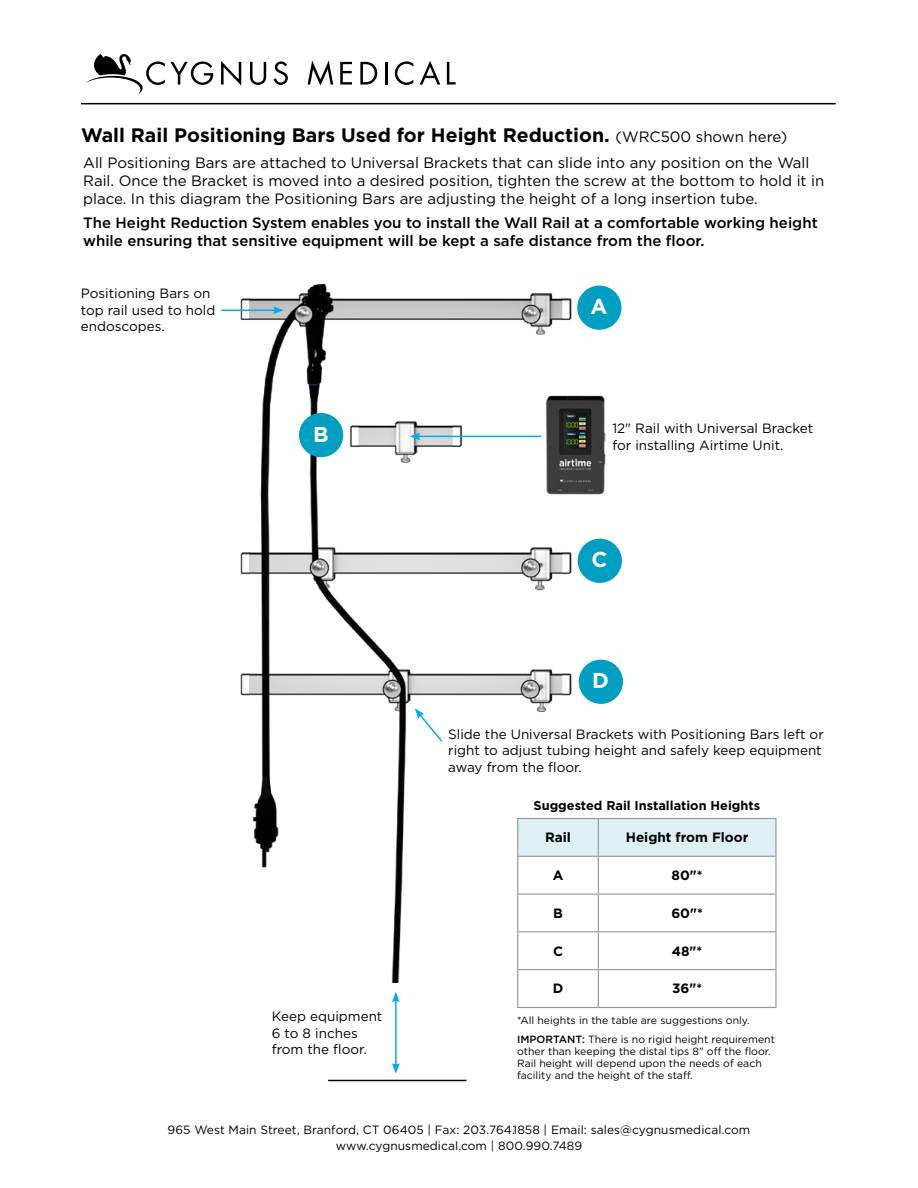
<style>
.page{position:relative;width:918px;height:1188px;background:#fff}
.page>*{position:absolute;margin:0;border:0;box-sizing:border-box;transform-origin:0 0}
.t1{font:700 21.45px "Gotham";color:#fff}
.t2{font:700 19.5px "Gotham";color:#000}
.t3{font:15px/18px "Gotham";color:#000}
.t4{font:500 15px/18px "Gotham";color:#000}
.t5{font:13.5px/16.5px "Gotham";color:#000}
.t6{font:700 13.5px "Gotham";color:#000}
.t7{font:700 12.75px "Gotham";color:#000}
.t8{font:12px/16.5px "Gotham";letter-spacing:.005em;color:#000;text-align:center}
.t9{font:10.5px/12px "Gotham";color:#000}
.s1{font-weight:400;font-size:15px}
.s2{font-weight:500}
</style>
<div class="page">
<img style="left:239px;top:283px;width:368px;height:700px">
<hr style="left:395px;top:1000px;width:2px;height:66px;background:#00aeef">
<svg style="left:392px;top:992px;width:8px;height:10px"></svg>
<svg style="left:392px;top:1063px;width:8px;height:11px"></svg>
<hr style="left:418px;top:436px;width:123px;height:1px;background:#00aeef">
<svg style="left:410px;top:433px;width:10px;height:7px"></svg>
<svg style="left:415px;top:708px;width:29px;height:35px"></svg>
<hr style="left:221px;top:310px;width:55px;height:1px;background:#00aeef">
<svg style="left:273px;top:306px;width:11px;height:8px"></svg>
<hr style="left:328px;top:1080px;width:138px;height:1px;background:#000">
<svg style="left:221px;top:61px;width:20px;height:24px"></svg>
<svg style="left:250px;top:62px;width:16px;height:23px"></svg>
<svg style="left:274px;top:61px;width:14px;height:24px"></svg>
<svg style="left:308px;top:61px;width:25px;height:24px"></svg>
<svg style="left:340px;top:62px;width:12px;height:23px"></svg>
<svg style="left:360px;top:62px;width:17px;height:23px"></svg>
<hr style="left:385px;top:62px;width:2px;height:23px;background:#000">
<svg style="left:395px;top:61px;width:18px;height:24px"></svg>
<svg style="left:420px;top:61px;width:20px;height:24px"></svg>
<svg style="left:447px;top:62px;width:9px;height:23px"></svg>
<svg style="left:86px;top:54px;width:127px;height:40px"></svg>
<hr style="left:81px;top:103px;width:755px;height:1px;background:#000">
<div style="left:577px;top:286px;width:45px;height:44px;background:#009fc2;border-radius:50%"></div>
<div style="left:299px;top:413px;width:44px;height:44px;background:#009fc2;border-radius:50%"></div>
<div style="left:578px;top:539px;width:44px;height:44px;background:#009fc2;border-radius:50%"></div>
<div style="left:579px;top:660px;width:44px;height:44px;background:#009fc2;border-radius:50%"></div>
<svg style="left:518px;top:819px;width:257px;height:188px"></svg>
<hr style="left:517px;top:818px;width:81px;height:1px;background:#939598">
<hr style="left:517px;top:819px;width:1px;height:37px;background:#939598">
<hr style="left:598px;top:818px;width:179px;height:1px;background:#939598">
<hr style="left:598px;top:819px;width:1px;height:37px;background:#939598">
<hr style="left:775px;top:819px;width:2px;height:37px;background:#939598">
<hr style="left:517px;top:856px;width:81px;height:1px;background:#939598">
<hr style="left:517px;top:857px;width:1px;height:37px;background:#939598">
<hr style="left:598px;top:856px;width:179px;height:1px;background:#939598">
<hr style="left:598px;top:857px;width:1px;height:37px;background:#939598">
<hr style="left:775px;top:857px;width:2px;height:37px;background:#939598">
<hr style="left:517px;top:894px;width:81px;height:1px;background:#939598">
<hr style="left:517px;top:895px;width:1px;height:36px;background:#939598">
<hr style="left:598px;top:894px;width:179px;height:1px;background:#939598">
<hr style="left:598px;top:895px;width:1px;height:36px;background:#939598">
<hr style="left:775px;top:895px;width:2px;height:36px;background:#939598">
<hr style="left:517px;top:931px;width:81px;height:1px;background:#939598">
<hr style="left:517px;top:932px;width:1px;height:37px;background:#939598">
<hr style="left:598px;top:931px;width:179px;height:1px;background:#939598">
<hr style="left:598px;top:932px;width:1px;height:37px;background:#939598">
<hr style="left:775px;top:932px;width:2px;height:37px;background:#939598">
<hr style="left:517px;top:969px;width:81px;height:1px;background:#939598">
<hr style="left:517px;top:970px;width:1px;height:37px;background:#939598">
<hr style="left:598px;top:969px;width:179px;height:1px;background:#939598">
<hr style="left:598px;top:970px;width:1px;height:37px;background:#939598">
<hr style="left:775px;top:970px;width:2px;height:37px;background:#939598">
<hr style="left:517px;top:1007px;width:81px;height:1px;background:#939598">
<hr style="left:598px;top:1007px;width:179px;height:1px;background:#939598">
<h2 class="t2" style="left:81px;top:122px;width:708px">Wall Rail Positioning Bars Used for Height Reduction. <span class="s1">(WRC500 shown here)</span></h2>
<p class="t3" style="left:83px;top:153px;width:743px">All Positioning Bars are attached to Universal Brackets that can slide into any position on the Wall<br>Rail. Once the Bracket is moved into a desired position, tighten the screw at the bottom to hold it in place. In this diagram the Positioning Bars are adjusting the height of a long insertion tube.</p>
<p class="t4" style="left:83px;top:214px;width:736px">The Height Reduction System enables you to install the Wall Rail at a comfortable working height while ensuring that sensitive equipment will be kept a safe distance from the floor.</p>
<p class="t5" style="left:81px;top:285px;width:136px">Positioning Bars on top rail used to hold endoscopes.</p>
<h1 class="t1" style="left:313px;top:420px;width:17px">B</h1>
<p class="t5" style="left:272px;top:1008px;width:112px">Keep equipment<br>6 to 8 inches from the floor.</p>
<h1 class="t1" style="left:591px;top:292px;width:18px">A</h1>
<p class="t5" style="left:612px;top:420px;width:203px">12" Rail with Universal Bracket for installing Airtime Unit.</p>
<h1 class="t1" style="left:592px;top:545px;width:17px">C</h1>
<h1 class="t1" style="left:592px;top:666px;width:18px">D</h1>
<p class="t5" style="left:448px;top:725px;width:377px">Slide the Universal Brackets with Positioning Bars left or right to adjust tubing height and safely keep equipment away from the floor.</p>
<p class="t7" style="left:534px;top:797px;width:228px">Suggested Rail Installation Heights</p>
<p class="t6" style="left:545px;top:828px;width:27px">Rail</p>
<p class="t6" style="left:626px;top:828px;width:124px">Height from Floor</p>
<p class="t6" style="left:553px;top:866px;width:12px">A</p>
<p class="t6" style="left:672px;top:866px;width:33px">80"*</p>
<p class="t6" style="left:553px;top:904px;width:11px">B</p>
<p class="t6" style="left:671px;top:904px;width:33px">60"*</p>
<p class="t6" style="left:553px;top:942px;width:11px">C</p>
<p class="t6" style="left:672px;top:942px;width:32px">48"*</p>
<p class="t6" style="left:553px;top:980px;width:12px">D</p>
<p class="t6" style="left:672px;top:980px;width:32px">36"*</p>
<p class="t9" style="left:517px;top:1011px;width:259px;line-height:18.8px">*All heights in the table are suggestions only.<br><span class="s2">IMPORTANT:</span> There is no rigid height requirement</p>
<p class="t9" style="left:517px;top:1045px;width:255px">other than keeping the distal tips 8" off the floor.<br>Rail height will depend upon the needs of each facility and the height of the staff.</p>
<p class="t8" style="left:168px;top:1121px;width:584px">965 West Main Street, Branford, CT 06405 | Fax: 203.764.1858 | Email: sales@cygnusmedical.com www.cygnusmedical.com | 800.990.7489</p>
</div>
